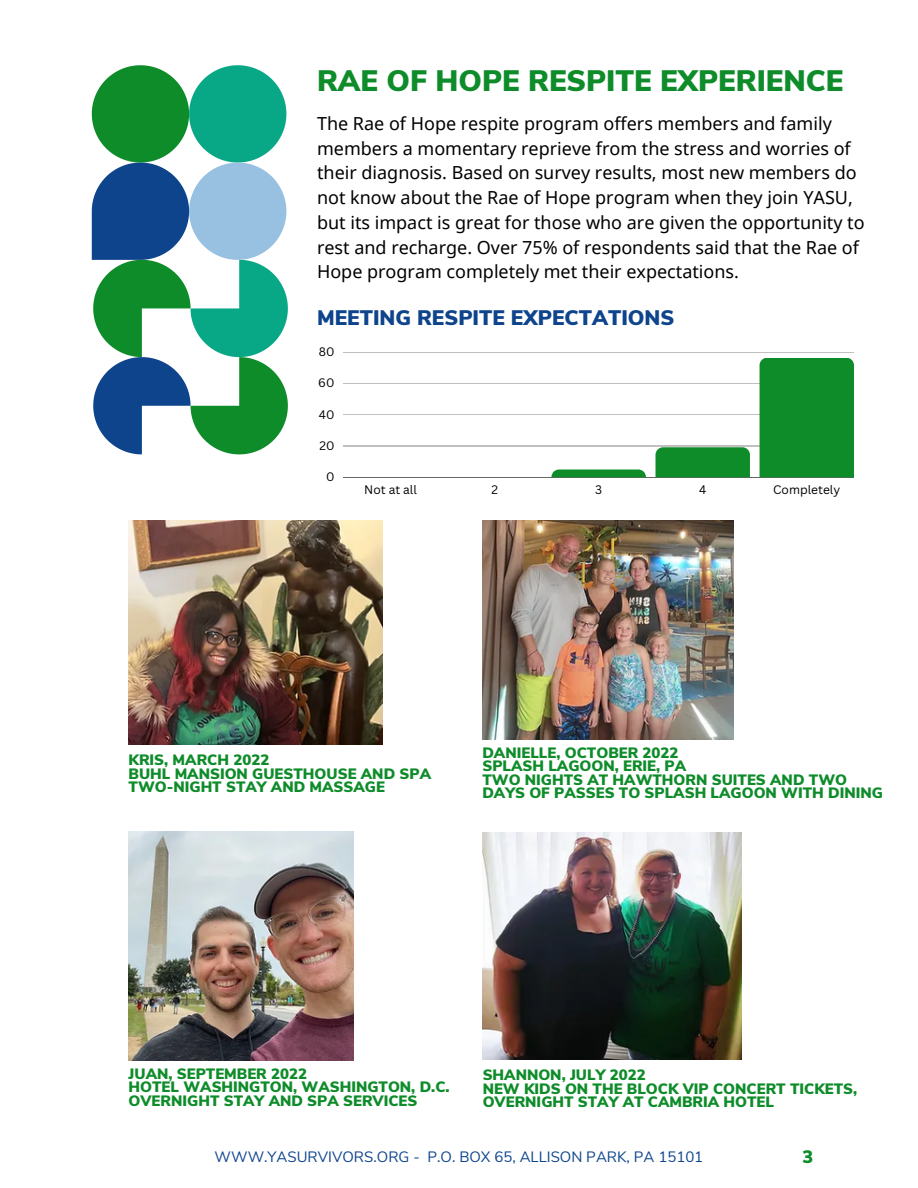
<style>
.page{position:relative;width:918px;height:1188px;background:#fff}
.page>*{position:absolute;margin:0;border:0;box-sizing:border-box;transform-origin:0 0}
.t1{font:900 29.55px "Nunito Sans";color:#0e8c2a}
.t2{font:900 21px "Nunito Sans";color:#0e448c}
.t3{font:18px/24.8px "Noto Sans";color:#000}
.t4{font:900 18px "Nunito Sans";color:#0e8c2a}
.t5{font:900 15px/13.5px "Nunito Sans";color:#0e8c2a}
.t6{font:15px "Nunito Sans";color:#0e448c}
.t7{font:12px "Canva Sans";color:#000}
</style>
<div class="page">
<svg style="left:92px;top:65px;width:196px;height:389px"></svg>
<hr style="left:343px;top:352px;width:511px;height:1px;background:#000">
<hr style="left:343px;top:383px;width:511px;height:1px;background:#000">
<hr style="left:343px;top:414px;width:511px;height:1px;background:#000">
<hr style="left:343px;top:446px;width:511px;height:1px;background:#000">
<hr style="left:343px;top:477px;width:511px;height:1px;background:#000">
<svg style="left:551px;top:470px;width:95px;height:7px"></svg>
<div style="left:656px;top:447px;width:94px;height:30px;background:#0e8c2a"></div>
<div style="left:760px;top:358px;width:94px;height:119px;background:#0e8c2a"></div>
<img style="left:129px;top:832px;width:225px;height:228px">
<img style="left:482px;top:520px;width:251px;height:220px">
<img style="left:129px;top:520px;width:254px;height:224px">
<img style="left:482px;top:832px;width:259px;height:228px">
<h1 class="t1" style="left:317px;top:61px;width:528px">RAE OF HOPE RESPITE EXPERIENCE</h1>
<p class="t3" style="left:317px;top:110px;width:549px">The Rae of Hope respite program offers members and family members a momentary reprieve from the stress and worries of their diagnosis. Based on survey results, most new members do not know about the Rae of Hope program when they join YASU, but its impact is great for those who are given the opportunity to rest and recharge. Over 75% of respondents said that the Rae of Hope program completely met their expectations.</p>
<p class="t2" style="left:317px;top:303px;width:359px">MEETING RESPITE EXPECTATIONS</p>
<p class="t7" style="left:319px;top:343px;width:17px">80</p>
<p class="t7" style="left:318px;top:375px;width:18px">60</p>
<p class="t7" style="left:319px;top:406px;width:17px">40</p>
<p class="t7" style="left:319px;top:437px;width:17px">20</p>
<p class="t7" style="left:326px;top:469px;width:10px">0</p>
<p class="t7" style="left:364px;top:482px;width:54px">Not at all</p>
<p class="t7" style="left:491px;top:482px;width:8px">2</p>
<p class="t7" style="left:595px;top:482px;width:8px">3</p>
<p class="t7" style="left:699px;top:482px;width:9px">4</p>
<p class="t7" style="left:773px;top:482px;width:69px">Completely</p>
<p class="t5" style="left:129px;top:753px;width:304px">KRIS, MARCH 2022<br>BUHL MANSION GUESTHOUSE AND SPA<br>TWO-NIGHT STAY AND MASSAGE</p>
<p class="t5" style="left:482px;top:746px;width:402px">DANIELLE, OCTOBER 2022<br>SPLASH LAGOON, ERIE, PA<br>TWO NIGHTS AT HAWTHORN SUITES AND TWO<br>DAYS OF PASSES TO SPLASH LAGOON WITH DINING</p>
<p class="t5" style="left:129px;top:1067px;width:323px">JUAN, SEPTEMBER 2022<br>HOTEL WASHINGTON, WASHINGTON, D.C.<br>OVERNIGHT STAY AND SPA SERVICES</p>
<p class="t5" style="left:483px;top:1068px;width:376px">SHANNON, JULY 2022<br>NEW KIDS ON THE BLOCK VIP CONCERT TICKETS,<br>OVERNIGHT STAY AT CAMBRIA HOTEL</p>
<p class="t6" style="left:215px;top:1147px;width:490px">WWW.YASURVIVORS.ORG - P.O. BOX 65, ALLISON PARK, PA 15101</p>
<p class="t4" style="left:802px;top:1144px;width:12px">3</p>
</div>
